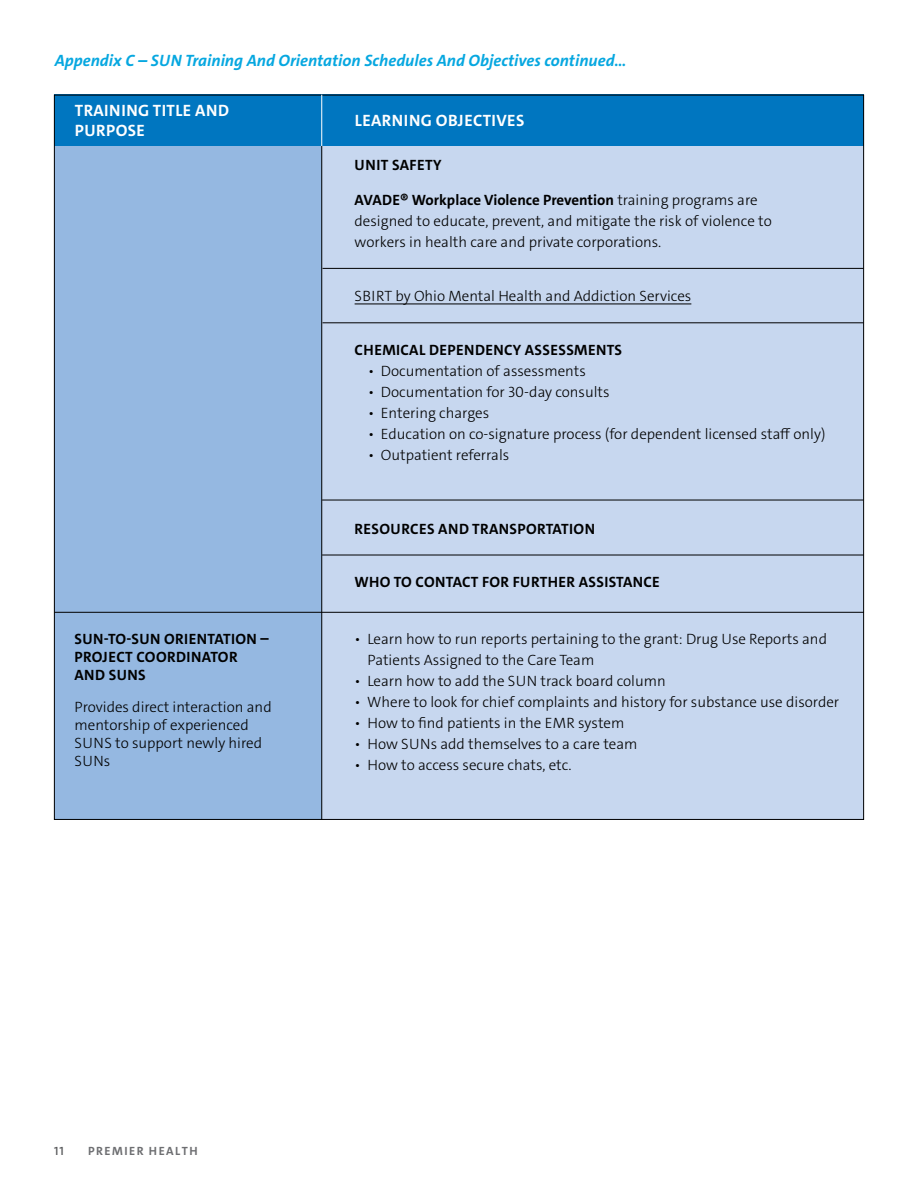
<style>
.page{position:relative;width:918px;height:1188px;background:#fff}
.page>*{position:absolute;margin:0;border:0;box-sizing:border-box;transform-origin:0 0}
.t1{font:italic 700 16.5px "The Sans";color:#06a7e0}
.t2{font:700 16.5px/19.8px "The Sans";letter-spacing:.025em;color:#fff}
.t3{font:300 15px/21px "The Sans";color:#000}
.t4{font:700 15px/18px "The Sans";letter-spacing:.025em;color:#000}
.t5{font:700 12px "The Sans";letter-spacing:.125em;color:#6d6e71}
.t6{font:600 12px "The Sans";color:#58595b}
.s1{font-weight:700}
</style>
<div class="page">
<div style="left:322px;top:146px;width:542px;height:674px;background:#c7d7ef"></div>
<div style="left:54px;top:146px;width:268px;height:674px;background:#95b8e1"></div>
<div style="left:55px;top:95px;width:809px;height:51px;background:#0076c0"></div>
<hr style="left:355px;top:304px;width:336px;height:1px;background:#000">
<hr style="left:321px;top:146px;width:1px;height:674px;background:#000">
<hr style="left:323px;top:268px;width:541px;height:1px;background:#000">
<hr style="left:323px;top:322px;width:541px;height:1px;background:#000">
<hr style="left:322px;top:500px;width:542px;height:1px;background:#000">
<hr style="left:322px;top:555px;width:542px;height:1px;background:#000">
<hr style="left:54px;top:612px;width:810px;height:1px;background:#000">
<hr style="left:321px;top:95px;width:1px;height:51px;background:#fff">
<p class="t1" style="left:55px;top:50px;width:573px">Appendix C – SUN Training And Orientation Schedules And Objectives continued…</p>
<p class="t2" style="left:75px;top:101px;width:156px">TRAINING TITLE AND<br>PURPOSE</p>
<p class="t4" style="left:74px;top:630px;width:196px">SUN-TO-SUN ORIENTATION –<br>PROJECT COORDINATOR<br>AND SUNS</p>
<p class="t3" style="left:74px;top:698px;width:199px;line-height:18px">Provides direct interaction and mentorship of experienced<br>SUNS to support newly hired<br>SUNs</p>
<p class="t2" style="left:355px;top:110px;width:171px">LEARNING OBJECTIVES</p>
<p class="t4" style="left:355px;top:156px;width:88px">UNIT SAFETY</p>
<p class="t3" style="left:355px;top:189px;width:419px"><span class="s1">AVADE® Workplace Violence Prevention</span> training programs are designed to educate, prevent, and mitigate the risk of violence to workers in health care and private corporations.</p>
<p class="t3" style="left:355px;top:285px;width:338px">SBIRT by Ohio Mental Health and Addiction Services</p>
<p class="t4" style="left:355px;top:341px;width:269px">CHEMICAL DEPENDENCY ASSESSMENTS</p>
<p class="t3" style="left:368px;top:361px;width:219px">• Documentation of assessments</p>
<p class="t3" style="left:368px;top:382px;width:243px">• Documentation for 30-day consults</p>
<p class="t3" style="left:368px;top:403px;width:123px">• Entering charges</p>
<p class="t3" style="left:368px;top:424px;width:459px">• Education on co-signature process (for dependent licensed staff only)</p>
<p class="t3" style="left:368px;top:445px;width:143px">• Outpatient referrals</p>
<p class="t4" style="left:355px;top:521px;width:242px">RESOURCES AND TRANSPORTATION</p>
<p class="t4" style="left:355px;top:573px;width:307px">WHO TO CONTACT FOR FURTHER ASSISTANCE</p>
<p class="t3" style="left:367px;top:629px;width:461px;text-indent:-13px">• Learn how to run reports pertaining to the grant: Drug Use Reports and<br>Patients Assigned to the Care Team</p>
<p class="t3" style="left:355px;top:671px;width:313px">• Learn how to add the SUN track board column</p>
<p class="t3" style="left:355px;top:692px;width:486px">• Where to look for chief complaints and history for substance use disorder</p>
<p class="t3" style="left:355px;top:713px;width:271px">• How to find patients in the EMR system</p>
<p class="t3" style="left:355px;top:734px;width:285px">• How SUNs add themselves to a care team</p>
<p class="t3" style="left:355px;top:755px;width:219px">• How to access secure chats, etc.</p>
<p class="t6" style="left:54px;top:1143px;width:11px">11</p>
<p class="t5" style="left:88px;top:1143px;width:111px">PREMIER HEALTH</p>
</div>
